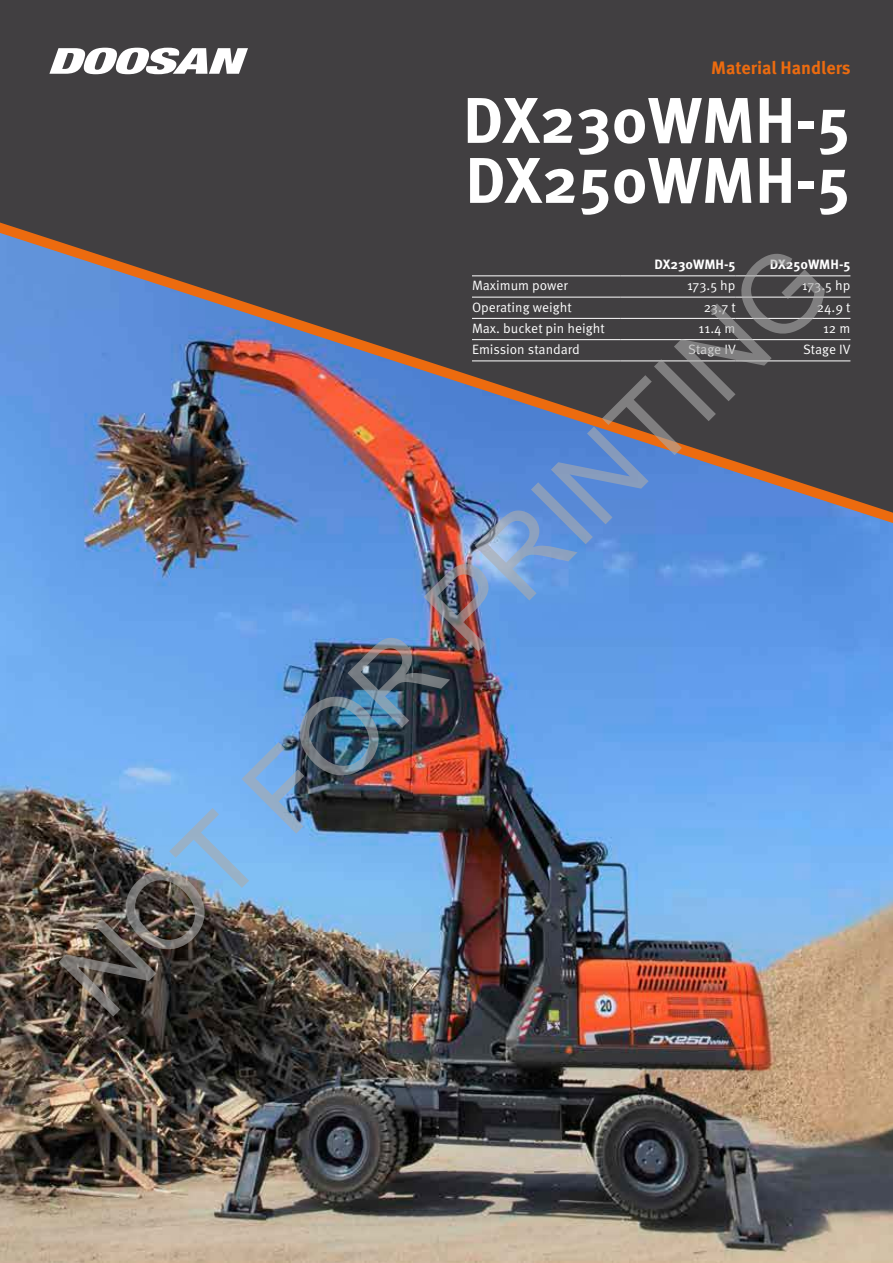
<style>
.page{position:relative;width:893px;height:1263px;background:#fff}
.page>*{position:absolute;margin:0;border:0;box-sizing:border-box;transform-origin:0 0}
.t1{font:108px "Arial";color:rgb(171 171 171/.6)}
.t2{font:700 64.5px/60px "Meta Pro";color:#fff}
.t3{font:700 18px "Meta Pro";color:#ec6b0f}
.t4{font:13.5px "Meta Pro Norm";color:#fff}
.t5{font:700 13.5px "Meta Pro";color:#fff}
</style>
<div class="page">
<img style="left:0;top:523px;width:893px;height:740px">
<div style="left:0;top:0;width:893px;height:223px;background:#413f41"></div>
<svg style="left:0;top:223px;width:893px;height:300px;background:#585f79"></svg>
<svg style="left:49px;top:48px;width:199px;height:26px"></svg>
<hr style="left:472px;top:276px;width:149px;height:1px;background:#fff">
<hr style="left:621px;top:276px;width:115px;height:1px;background:#fff">
<hr style="left:736px;top:276px;width:114px;height:1px;background:#fff">
<hr style="left:472px;top:297px;width:149px;height:1px;background:#fff">
<hr style="left:621px;top:297px;width:115px;height:1px;background:#fff">
<hr style="left:736px;top:297px;width:114px;height:1px;background:#fff">
<hr style="left:472px;top:318px;width:149px;height:1px;background:#fff">
<hr style="left:621px;top:318px;width:115px;height:1px;background:#fff">
<hr style="left:736px;top:318px;width:114px;height:1px;background:#fff">
<hr style="left:472px;top:339px;width:149px;height:1px;background:#fff">
<hr style="left:621px;top:339px;width:115px;height:1px;background:#fff">
<hr style="left:736px;top:339px;width:114px;height:1px;background:#fff">
<hr style="left:472px;top:361px;width:149px;height:1px;background:#fff">
<hr style="left:621px;top:361px;width:115px;height:1px;background:#fff">
<hr style="left:736px;top:361px;width:114px;height:1px;background:#fff">
<h3 class="t3" style="left:711px;top:59px;width:141px">Material Handlers</h3>
<h2 class="t2" style="left:463px;top:93px;width:389px">DX230WMH-5<br>DX250WMH-5</h2>
<h1 class="t1" style="left:37px;top:951px;width:1033px;rotate:-45deg">NOT FOR PRINTING</h1>
<p class="t5" style="left:654px;top:258px;width:83px">DX230WMH-5</p>
<p class="t5" style="left:770px;top:258px;width:82px">DX250WMH-5</p>
<p class="t4" style="left:472px;top:280px;width:97px">Maximum power</p>
<p class="t4" style="left:687px;top:280px;width:50px">173.5 hp</p>
<p class="t4" style="left:802px;top:280px;width:50px">173.5 hp</p>
<p class="t4" style="left:472px;top:301px;width:101px">Operating weight</p>
<p class="t4" style="left:704px;top:301px;width:33px">23.7 t</p>
<p class="t4" style="left:817px;top:301px;width:35px">24.9 t</p>
<p class="t4" style="left:472px;top:322px;width:134px">Max. bucket pin height</p>
<p class="t4" style="left:699px;top:322px;width:38px">11.4 m</p>
<p class="t4" style="left:823px;top:322px;width:29px">12 m</p>
<p class="t4" style="left:472px;top:344px;width:109px">Emission standard</p>
<p class="t4" style="left:688px;top:344px;width:49px">Stage IV</p>
<p class="t4" style="left:803px;top:344px;width:49px">Stage IV</p>
</div>
